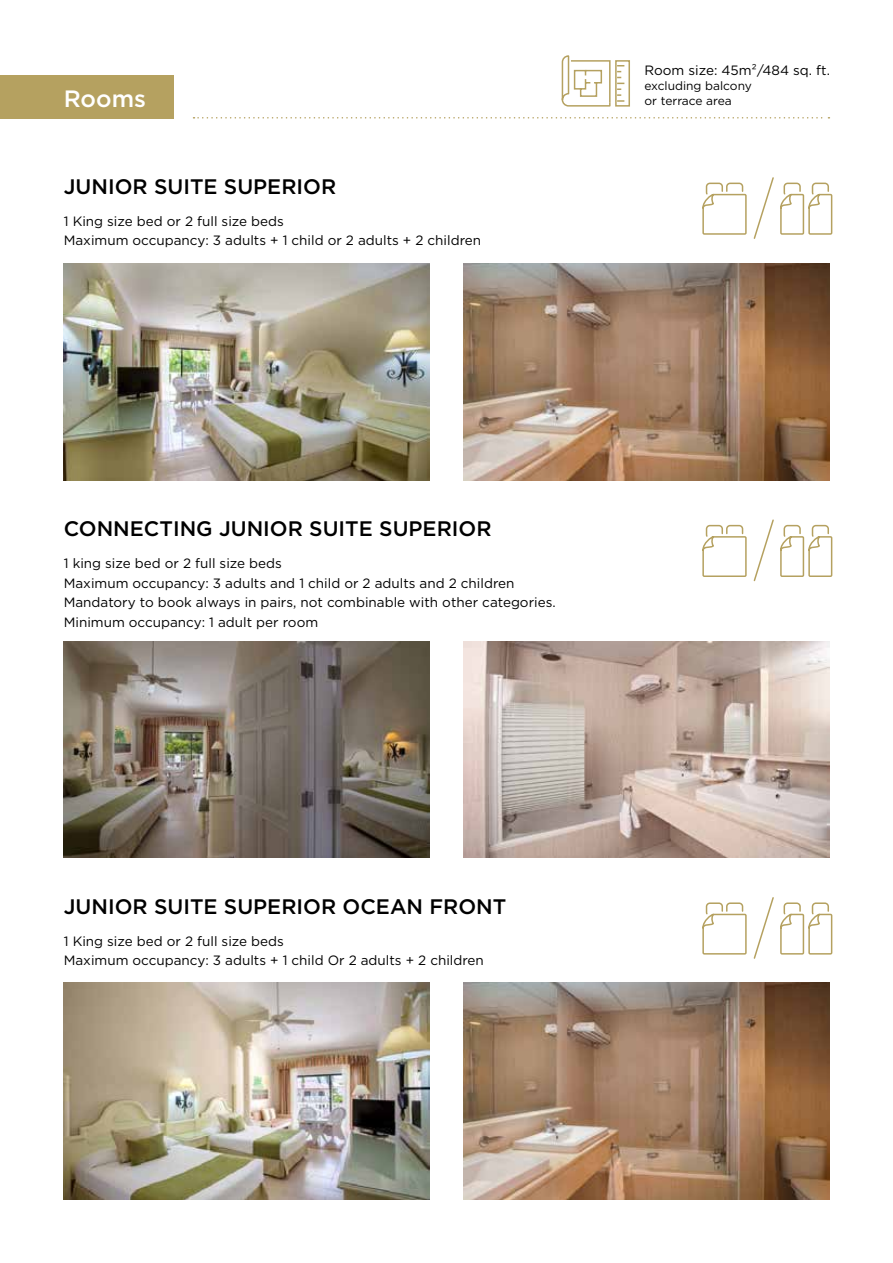
<style>
.page{position:relative;width:893px;height:1263px;background:#fff}
.page>*{position:absolute;margin:0;border:0;box-sizing:border-box;transform-origin:0 0}
.t1{font:500 23.7px "Gotham";color:#fff}
.t2{font:500 21px "Gotham";color:#000}
.t3{font:13.5px/19.5px "Gotham";color:#000}
.t4{font:12px "Gotham";color:#000}
</style>
<div class="page">
<div style="left:0;top:75px;width:173px;height:43px;background:#b5a160"></div>
<svg style="left:194px;top:117px;width:635px;height:2px"></svg>
<svg style="left:561px;top:55px;width:69px;height:52px"></svg>
<img style="left:64px;top:982px;width:365px;height:217px">
<img style="left:463px;top:982px;width:366px;height:217px">
<svg style="left:702px;top:897px;width:131px;height:62px"></svg>
<svg style="left:702px;top:177px;width:131px;height:62px"></svg>
<img style="left:64px;top:263px;width:365px;height:217px">
<img style="left:463px;top:263px;width:366px;height:217px">
<svg style="left:702px;top:519px;width:131px;height:63px"></svg>
<img style="left:64px;top:641px;width:365px;height:217px">
<img style="left:463px;top:641px;width:366px;height:217px">
<p class="t3" style="left:644px;top:60px;width:187px">Room size: 45m²/484 sq. ft.</p>
<p class="t4" style="left:644px;top:78px;width:109px">excluding balcony</p>
<h1 class="t1" style="left:64px;top:83px;width:84px">Rooms</h1>
<p class="t4" style="left:644px;top:93px;width:89px">or terrace area</p>
<h2 class="t2" style="left:64px;top:173px;width:274px">JUNIOR SUITE SUPERIOR</h2>
<p class="t3" style="left:64px;top:211px;width:419px">1 King size bed or 2 full size beds<br>Maximum occupancy: 3 adults + 1 child or 2 adults + 2 children</p>
<h2 class="t2" style="left:64px;top:515px;width:429px">CONNECTING JUNIOR SUITE SUPERIOR</h2>
<p class="t3" style="left:64px;top:553px;width:493px">1 king size bed or 2 full size beds<br>Maximum occupancy: 3 adults and 1 child or 2 adults and 2 children Mandatory to book always in pairs, not combinable with other categories.<br>Minimum occupancy: 1 adult per room</p>
<h2 class="t2" style="left:64px;top:893px;width:444px">JUNIOR SUITE SUPERIOR OCEAN FRONT</h2>
<p class="t3" style="left:64px;top:931px;width:422px">1 King size bed or 2 full size beds<br>Maximum occupancy: 3 adults + 1 child Or 2 adults + 2 children</p>
</div>
